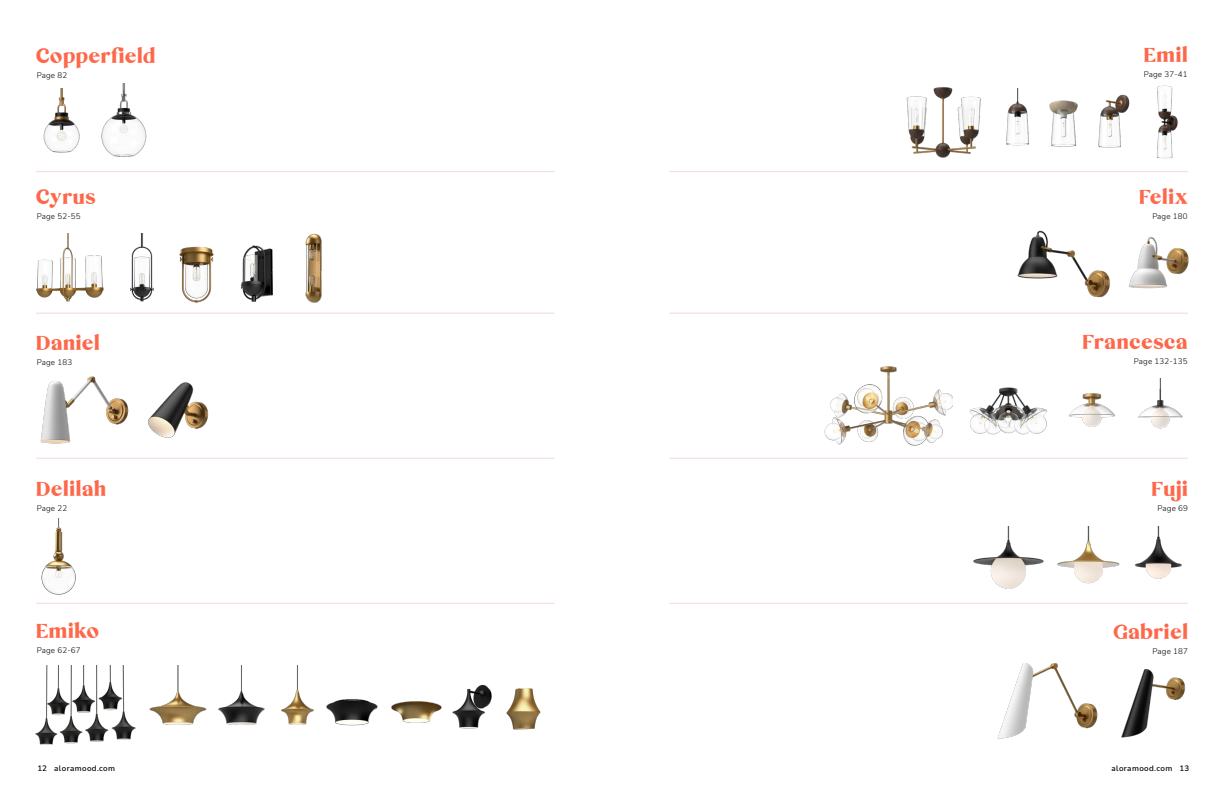
<style>
.page{position:relative;width:1224px;height:792px;background:#fff}
.page>*{position:absolute;margin:0;border:0;box-sizing:border-box;transform-origin:0 0}
.t1{font:23px "Mikela";letter-spacing:.03em;color:#fe674a}
.Family_Description{font:300 8px "Nunito";letter-spacing:.02em;color:#000}
.page_catagory_left{font:600 8px "Nunito";letter-spacing:.05em;color:#000}
</style>
<div class="page">
<hr style="left:36px;top:313px;width:519px;height:1px;background:#f1dad9">
<hr style="left:669px;top:313px;width:519px;height:1px;background:#f1dad9">
<hr style="left:36px;top:171px;width:519px;height:1px;background:#f1dad9">
<hr style="left:669px;top:171px;width:519px;height:1px;background:#f1dad9">
<hr style="left:36px;top:458px;width:519px;height:1px;background:#f1dad9">
<hr style="left:669px;top:458px;width:519px;height:1px;background:#f1dad9">
<hr style="left:36px;top:603px;width:519px;height:1px;background:#f1dad9">
<hr style="left:669px;top:603px;width:519px;height:1px;background:#f1dad9">
<img style="left:36px;top:233px;width:67px;height:69px">
<img style="left:130px;top:233px;width:24px;height:69px">
<img style="left:179px;top:246px;width:35px;height:56px">
<img style="left:240px;top:245px;width:33px;height:57px">
<img style="left:305px;top:233px;width:17px;height:69px">
<img style="left:1017px;top:230px;width:93px;height:68px">
<img style="left:1128px;top:236px;width:61px;height:53px">
<img style="left:148px;top:382px;width:61px;height:56px">
<img style="left:40px;top:376px;width:89px;height:68px">
<img style="left:824px;top:366px;width:129px;height:80px">
<img style="left:969px;top:387px;width:78px;height:48px">
<img style="left:1068px;top:393px;width:47px;height:34px">
<img style="left:1138px;top:378px;width:45px;height:51px">
<img style="left:41px;top:519px;width:35px;height:76px">
<img style="left:35px;top:666px;width:101px;height:79px">
<img style="left:150px;top:666px;width:56px;height:59px">
<img style="left:326px;top:699px;width:52px;height:27px">
<img style="left:391px;top:701px;width:51px;height:22px">
<img style="left:452px;top:684px;width:40px;height:45px">
<img style="left:506px;top:688px;width:35px;height:42px">
<img style="left:218px;top:666px;width:47px;height:59px">
<img style="left:281px;top:666px;width:33px;height:59px">
<img style="left:43px;top:88px;width:37px;height:65px">
<img style="left:101px;top:84px;width:46px;height:73px">
<img style="left:906px;top:87px;width:75px;height:71px">
<img style="left:1006px;top:88px;width:23px;height:58px">
<img style="left:1049px;top:100px;width:29px;height:47px">
<img style="left:1098px;top:94px;width:32px;height:54px">
<img style="left:1156px;top:86px;width:22px;height:72px">
<img style="left:973px;top:526px;width:71px;height:63px">
<img style="left:1057px;top:526px;width:63px;height:58px">
<img style="left:1135px;top:526px;width:47px;height:53px">
<img style="left:997px;top:663px;width:101px;height:76px">
<img style="left:1121px;top:669px;width:65px;height:69px">
<p class="t1" style="left:36px;top:46px;width:121px">Copperfield</p>
<p class="t1" style="left:1144px;top:45px;width:45px">Emil</p>
<p class="Family_Description" style="left:37px;top:69px;width:32px">Page 82</p>
<p class="Family_Description" style="left:1144px;top:69px;width:45px">Page 37-41</p>
<p class="t1" style="left:36px;top:188px;width:61px">Cyrus</p>
<p class="t1" style="left:1139px;top:187px;width:50px">Felix</p>
<p class="Family_Description" style="left:37px;top:211px;width:45px">Page 52-55</p>
<p class="Family_Description" style="left:1152px;top:210px;width:37px">Page 180</p>
<p class="t1" style="left:36px;top:333px;width:65px">Daniel</p>
<p class="t1" style="left:1082px;top:333px;width:107px">Francesca</p>
<p class="Family_Description" style="left:37px;top:357px;width:37px">Page 183</p>
<p class="Family_Description" style="left:1134px;top:356px;width:55px">Page 132-135</p>
<p class="t1" style="left:36px;top:479px;width:71px">Delilah</p>
<p class="t1" style="left:1152px;top:479px;width:38px">Fuji</p>
<p class="Family_Description" style="left:37px;top:502px;width:32px">Page 22</p>
<p class="Family_Description" style="left:1158px;top:502px;width:32px">Page 69</p>
<p class="t1" style="left:36px;top:621px;width:64px">Emiko</p>
<p class="t1" style="left:1113px;top:622px;width:76px">Gabriel</p>
<p class="Family_Description" style="left:37px;top:644px;width:45px">Page 62-67</p>
<p class="Family_Description" style="left:1153px;top:646px;width:37px">Page 187</p>
<p class="page_catagory_left" style="left:37px;top:763px;width:11px">12</p>
<p class="page_catagory_left" style="left:54px;top:763px;width:62px">aloramood.com</p>
<p class="page_catagory_left" style="left:1112px;top:763px;width:62px">aloramood.com</p>
<p class="page_catagory_left" style="left:1180px;top:763px;width:11px">13</p>
</div>
